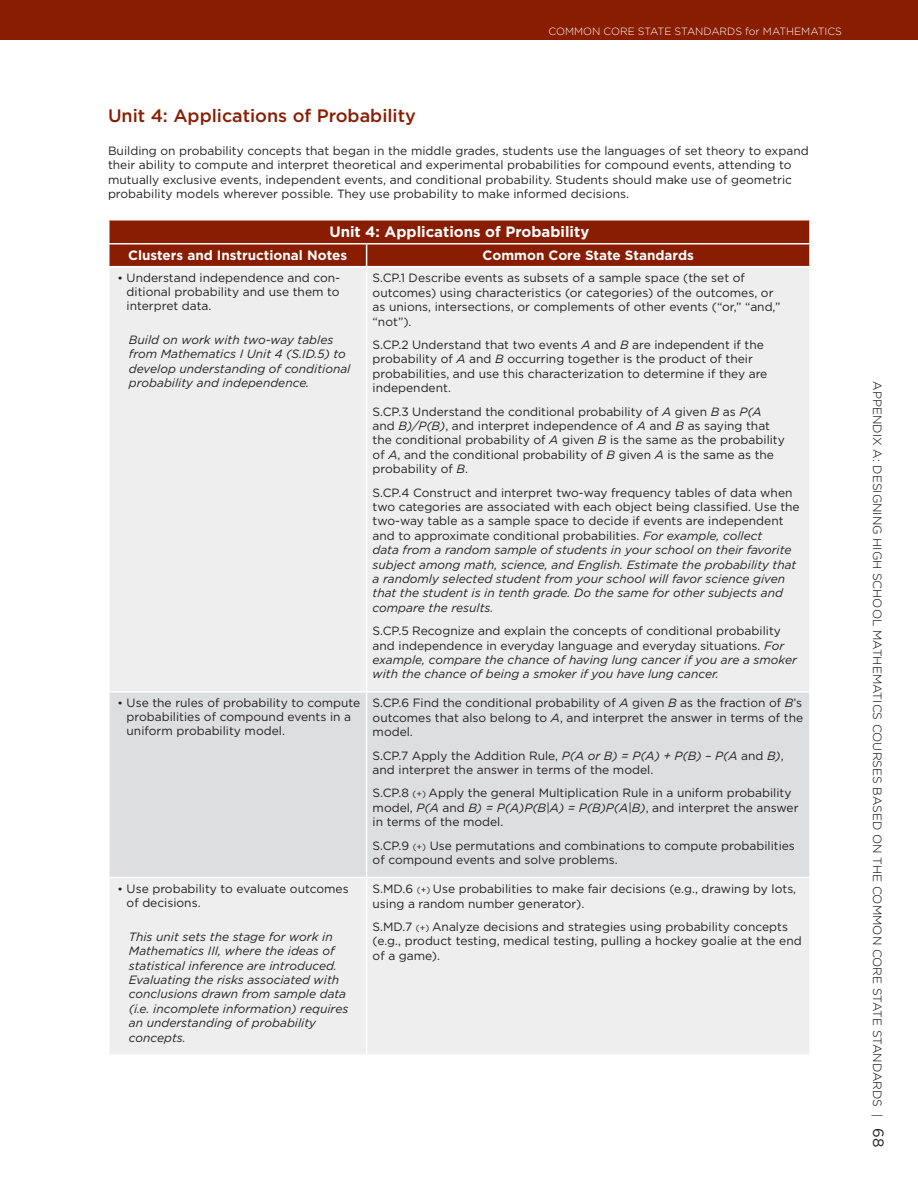
<style>
.page{position:relative;width:918px;height:1188px;background:#fff}
.page>*{position:absolute;margin:0;border:0;box-sizing:border-box;transform-origin:0 0}
.t1{font:500 18px "Gotham";color:#891d02}
.t2{font:700 15px "Gotham";color:#fff}
.t3{font:700 13.5px "Gotham";color:#fff}
.t4{font:12px/14.4px "Gotham";color:#231f20}
.t5{font:italic 12px/14.4px "Gotham";color:#231f20}
.t6{font:300 12px "Gotham";color:#000}
.t7{font:300 10.5px "Gotham";color:#fff}
.s1{font-style:italic}
.s2{font-style:normal}
.s3{font-size:9px}
.s4{font-weight:400;font-size:15px;color:#231f20}
</style>
<div class="page">
<div style="left:0;top:0;width:918px;height:40px;background:#891d02"></div>
<div style="left:110px;top:268px;width:699px;height:786px;background:#eeeeef"></div>
<div style="left:110px;top:693px;width:699px;height:184px;background:#dddee0"></div>
<svg style="left:109px;top:220px;width:701px;height:46px;background:#8e270d"></svg>
<hr style="left:809px;top:244px;width:2px;height:22px;background:#fff">
<hr style="left:366px;top:267px;width:1px;height:424px;background:#fff">
<hr style="left:108px;top:691px;width:259px;height:2px;background:#fff">
<hr style="left:367px;top:691px;width:444px;height:2px;background:#fff">
<hr style="left:366px;top:693px;width:1px;height:184px;background:#fff">
<hr style="left:108px;top:877px;width:259px;height:1px;background:#fff">
<hr style="left:367px;top:877px;width:444px;height:1px;background:#fff">
<hr style="left:366px;top:878px;width:1px;height:176px;background:#fff">
<p class="t7" style="left:549px;top:25px;width:223px">COMMON CORE STATE STANDARDS FOR MAT</p>
<p class="t7" style="left:786px;top:25px;width:17px">HEMAT</p>
<p class="t7" style="left:825px;top:25px;width:19px">ICS</p>
<h1 class="t1" style="left:108px;top:104px;width:309px">Unit 4: Applications of Probability</h1>
<p class="t4" style="left:108px;top:143px;width:702px">Building on probability concepts that began in the middle grades, students use the languages of set theory to expand their ability to compute and interpret theoretical and experimental probabilities for compound events, attending to mutually exclusive events, independent events, and conditional probability. Students should make use of geometric probability models wherever possible. They use probability to make informed decisions.</p>
<p class="t2" style="left:329px;top:223px;width:261px">Unit 4: Applications of Probability</p>
<p class="t3" style="left:128px;top:247px;width:221px">Clusters and Instructional Notes</p>
<p class="t3" style="left:483px;top:247px;width:213px">Common Core State Standards</p>
<p class="t4" style="left:127px;top:271px;width:215px;line-height:13.8px;text-align:justify;text-indent:-9px">• Understand independence and con&shy;ditional probability and use them to interpret data.</p>
<p class="t5" style="left:129px;top:332px;width:223px">Build on work with two-way tables from Mathematics I Unit 4 (S.ID.5) to develop understanding of conditional probability and independence.</p>
<p class="t4" style="left:373px;top:271px;width:409px">S.CP.1 Describe events as subsets of a sample space (the set of outcomes) using characteristics (or categories) of the outcomes, or as unions, intersections, or complements of other events (“or,” “and,” “not”).</p>
<p class="t4" style="left:373px;top:337px;width:396px">S.CP.2 Understand that two events <span class="s1">A</span> and <span class="s1">B</span> are independent if the probability of <span class="s1">A</span> and <span class="s1">B</span> occurring together is the product of their probabilities, and use this characterization to determine if they are independent.</p>
<p class="t4" style="left:373px;top:404px;width:414px">S.CP.3 Understand the conditional probability of <span class="s1">A</span> given <span class="s1">B</span> as <span class="s1">P(A </span>and <span class="s1">B)/P(B)</span>, and interpret independence of <span class="s1">A</span> and <span class="s1">B</span> as saying that the conditional probability of <span class="s1">A</span> given <span class="s1">B</span> is the same as the probability of <span class="s1">A</span>, and the conditional probability of <span class="s1">B</span> given <span class="s1">A</span> is the same as the probability of <span class="s1">B</span>.</p>
<p class="t5" style="left:373px;top:485px;width:429px"><span class="s2">S.CP.4 Construct and interpret two-way frequency tables of data when two categories are associated with each object being classified. Use the two-way table as a sample space to decide if events are independent and to approximate conditional probabilities.</span> For example, collect<br>data from a random sample of students in your school on their favorite subject among math, science, and English. Estimate the probability that a randomly selected student from your school will favor science given that the student is in tenth grade. Do the same for other subjects and compare the results.</p>
<p class="t4" style="left:373px;top:623px;width:426px">S.CP.5 Recognize and explain the concepts of conditional probability and independence in everyday language and everyday situations. <span class="s1">For example, compare the chance of having lung cancer if you are a smoker with the chance of being a smoker if you have lung cancer.</span></p>
<p class="t4" style="left:127px;top:696px;width:235px;line-height:13.8px;text-indent:-9px">• Use the rules of probability to compute probabilities of compound events in a uniform probability model.</p>
<p class="t4" style="left:373px;top:696px;width:432px;text-align:justify">S.CP.6 Find the conditional probability of <span class="s1">A</span> given <span class="s1">B</span> as the fraction of <span class="s1">B</span>’s outcomes that also belong to <span class="s1">A</span>, and interpret the answer in terms of the model.</p>
<p class="t4" style="left:373px;top:748px;width:413px">S.CP.7 Apply the Addition Rule, <span class="s1">P(A or B) = P(A) + P(B) – P(A</span> and <span class="s1">B)</span>, and interpret the answer in terms of the model.</p>
<p class="t4" style="left:373px;top:786px;width:427px">S.CP.8 <span class="s3">(+)</span> Apply the general Multiplication Rule in a uniform probability model, <span class="s1">P(A</span> and <span class="s1">B) = P(A)P(B|A) = P(B)P(A|B)</span>, and interpret the answer in terms of the model.</p>
<p class="t4" style="left:373px;top:838px;width:424px">S.CP.9 <span class="s3">(+)</span> Use permutations and combinations to compute probabilities of compound events and solve problems.</p>
<p class="t4" style="left:127px;top:882px;width:224px;line-height:13.8px;text-indent:-9px">• Use probability to evaluate outcomes of decisions.</p>
<p class="t5" style="left:129px;top:929px;width:221px">This unit sets the stage for work in Mathematics III, where the ideas of statistical inference are introduced.<br>Evaluating the risks associated with conclusions drawn from sample data (i.e. incomplete information) requires an understanding of probability concepts.</p>
<p class="t4" style="left:373px;top:881px;width:425px">S.MD.6 <span class="s3">(+)</span> Use probabilities to make fair decisions (e.g., drawing by lots, using a random number generator).</p>
<p class="t4" style="left:373px;top:919px;width:431px">S.MD.7 <span class="s3">(+)</span> Analyze decisions and strategies using probability concepts (e.g., product testing, medical testing, pulling a hockey goalie at the end of a game).</p>
<p class="t6" style="left:885px;top:381px;width:768px;rotate:90deg">APPENDIX A: DESIGNI NG HIGH SCHOOL MATH EMATICS COURSES BASED ON TH E COMMON CORE STATE STANDARDS | <span class="s4">68</span></p>
</div>
